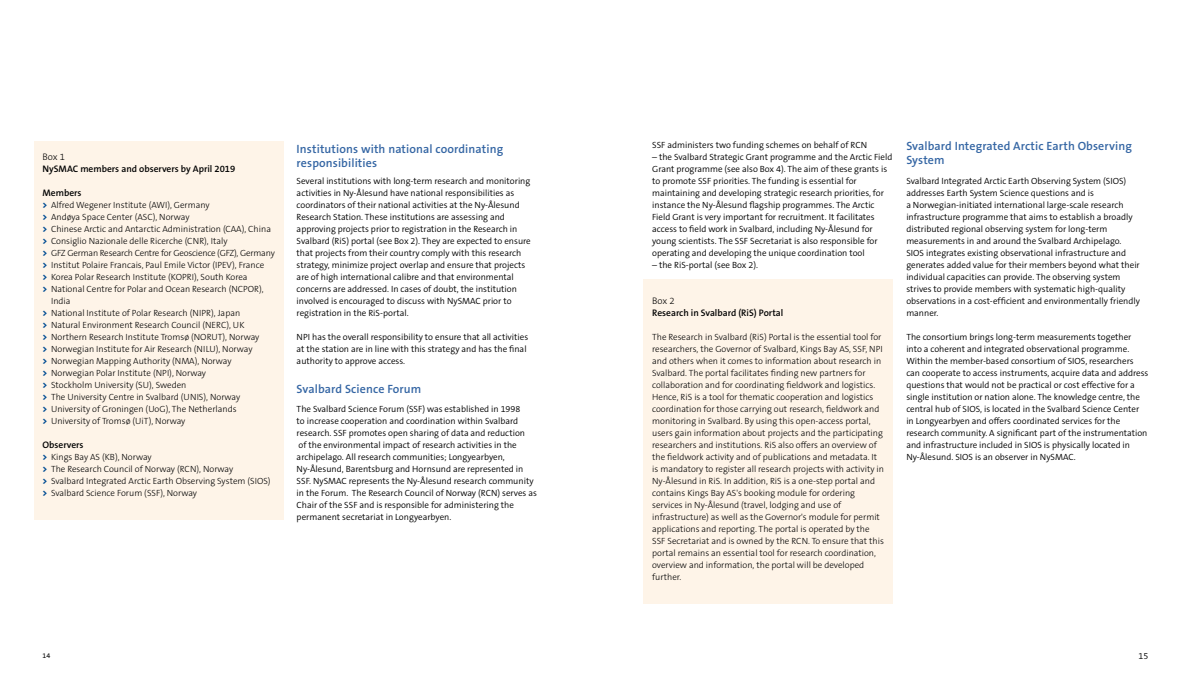
<style>
.page{position:relative;width:1191px;height:681px;background:#fff}
.page>*{position:absolute;margin:0;border:0;box-sizing:border-box;transform-origin:0 0}
.t1{font:600 12px/14px "The Sans B6";letter-spacing:.01em;color:#3566a4}
.t2{font:600 9.5px "The Sans B6";color:#000}
.t3{font:300 9.5px "The Sans B3";letter-spacing:-.01em;color:#000}
.t4{font:300 9px/12px "The Sans B4";color:#000}
.t5{font:300 9px/12px "The Sans B3";color:#000}
.t6{font:300 9px "The Sans B3";letter-spacing:-.02em;color:#000}
.t7{font:7px "The Sans B5 Plain";color:#000}
.s1{font-family:"The Sans B8";font-weight:800;color:#004c93}
</style>
<div class="page">
<div style="left:34px;top:142px;width:249px;height:377px;background:#fef4e8"></div>
<div style="left:643px;top:279px;width:250px;height:324px;background:#fef4e8"></div>
<p class="t3" style="left:43px;top:151px;width:24px">Box 1</p>
<p class="t2" style="left:43px;top:163px;width:194px">NySMAC members and observers by April 2019</p>
<p class="t2" style="left:43px;top:187px;width:41px">Members</p>
<p class="t5" style="left:43px;top:199px;width:169px"><span class="s1">&gt;</span> Alfred Wegener Institute (AWI), Germany</p>
<p class="t5" style="left:43px;top:211px;width:148px"><span class="s1">&gt;</span> Andøya Space Center (ASC), Norway</p>
<p class="t5" style="left:43px;top:223px;width:230px"><span class="s1">&gt;</span> Chinese Arctic and Antarctic Administration (CAA), China</p>
<p class="t5" style="left:43px;top:235px;width:186px"><span class="s1">&gt;</span> Consiglio Nazionale delle Ricerche (CNR), Italy</p>
<p class="t6" style="left:43px;top:248px;width:234px"><span class="s1">&gt;</span> GFZ German Research Centre for Geoscience (GFZ), Germany</p>
<p class="t5" style="left:43px;top:259px;width:223px"><span class="s1">&gt;</span> Institut Polaire Francais, Paul Emile Victor (IPEV), France</p>
<p class="t5" style="left:43px;top:271px;width:207px"><span class="s1">&gt;</span> Korea Polar Research Institute (KOPRI), South Korea</p>
<p class="t5" style="left:43px;top:283px;width:223px"><span class="s1">&gt;</span> National Centre for Polar and Ocean Research (NCPOR),</p>
<p class="t5" style="left:51px;top:295px;width:21px">India</p>
<p class="t5" style="left:43px;top:307px;width:199px"><span class="s1">&gt;</span> National Institute of Polar Research (NIPR), Japan</p>
<p class="t5" style="left:43px;top:319px;width:204px"><span class="s1">&gt;</span> Natural Environment Research Council (NERC), UK</p>
<p class="t5" style="left:43px;top:331px;width:218px"><span class="s1">&gt;</span> Northern Research Institute Tromsø (NORUT), Norway</p>
<p class="t5" style="left:43px;top:343px;width:211px"><span class="s1">&gt;</span> Norwegian Institute for Air Research (NILU), Norway</p>
<p class="t5" style="left:43px;top:355px;width:191px"><span class="s1">&gt;</span> Norwegian Mapping Authority (NMA), Norway</p>
<p class="t5" style="left:43px;top:367px;width:165px"><span class="s1">&gt;</span> Norwegian Polar Institute (NPI), Norway</p>
<p class="t5" style="left:43px;top:379px;width:145px"><span class="s1">&gt;</span> Stockholm University (SU), Sweden</p>
<p class="t5" style="left:43px;top:391px;width:199px"><span class="s1">&gt;</span> The University Centre in Svalbard (UNIS), Norway</p>
<p class="t5" style="left:43px;top:403px;width:196px"><span class="s1">&gt;</span> University of Groningen (UoG), The Netherlands</p>
<p class="t5" style="left:43px;top:415px;width:144px"><span class="s1">&gt;</span> University of Tromsø (UiT), Norway</p>
<p class="t2" style="left:43px;top:439px;width:43px">Observers</p>
<p class="t5" style="left:43px;top:451px;width:230px"><span class="s1">&gt;</span> Kings Bay AS (KB), Norway<br><span class="s1">&gt;</span> The Research Council of Norway (RCN), Norway<br><span class="s1">&gt;</span> Svalbard Integrated Arctic Earth Observing System (SIOS) <span class="s1">&gt;</span> Svalbard Science Forum (SSF), Norway</p>
<h1 class="t1" style="left:297px;top:142px;width:208px">Institutions with national coordinating responsibilities</h1>
<p class="t4" style="left:297px;top:175px;width:236px">Several institutions with long-term research and monitoring activities in Ny-Ålesund have national responsibilities as coordinators of their national activities at the Ny-Ålesund Research Station. These institutions are assessing and approving projects prior to registration in the Research in Svalbard (RiS) portal (see Box 2). They are expected to ensure that projects from their country comply with this research strategy, minimize project overlap and ensure that projects are of high international calibre and that environmental concerns are addressed. In cases of doubt, the institution involved is encouraged to discuss with NySMAC prior to registration in the RiS-portal.</p>
<p class="t4" style="left:297px;top:331px;width:233px">NPI has the overall responsibility to ensure that all activities at the station are in line with this strategy and has the final authority to approve access.</p>
<h1 class="t1" style="left:297px;top:382px;width:126px">Svalbard Science Forum</h1>
<p class="t4" style="left:297px;top:403px;width:242px">The Svalbard Science Forum (SSF) was established in 1998<br>to increase cooperation and coordination within Svalbard research. SSF promotes open sharing of data and reduction<br>of the environmental impact of research activities in the archipelago. All research communities; Longyearbyen, Ny-Ålesund, Barentsburg and Hornsund are represented in SSF. NySMAC represents the Ny-Ålesund research community in the Forum. The Research Council of Norway (RCN) serves as Chair of the SSF and is responsible for administering the permanent secretariat in Longyearbyen.</p>
<p class="t4" style="left:652px;top:139px;width:216px">SSF administers two funding schemes on behalf of RCN</p>
<p class="t4" style="left:652px;top:151px;width:242px">– the Svalbard Strategic Grant programme and the Arctic Field Grant programme (see also Box 4). The aim of these grants is to promote SSF priorities. The funding is essential for maintaining and developing strategic research priorities, for instance the Ny-Ålesund flagship programmes. The Arctic Field Grant is very important for recruitment. It facilitates access to field work in Svalbard, including Ny-Ålesund for young scientists. The SSF Secretariat is also responsible for operating and developing the unique coordination tool</p>
<p class="t4" style="left:652px;top:259px;width:107px">– the RiS-portal (see Box 2).</p>
<p class="t3" style="left:652px;top:295px;width:24px">Box 2</p>
<p class="t2" style="left:652px;top:307px;width:133px">Research in Svalbard (RiS) Portal</p>
<p class="t5" style="left:652px;top:331px;width:233px">The Research in Svalbard (RiS) Portal is the essential tool for researchers, the Governor of Svalbard, Kings Bay AS, SSF, NPI and others when it comes to information about research in Svalbard. The portal facilitates finding new partners for collaboration and for coordinating fieldwork and logistics.<br>Hence, RiS is a tool for thematic cooperation and logistics coordination for those carrying out research, fieldwork and monitoring in Svalbard. By using this open-access portal, users gain information about projects and the participating researchers and institutions. RiS also offers an overview of the fieldwork activity and of publications and metadata. It is mandatory to register all research projects with activity in Ny-Ålesund in RiS. In addition, RiS is a one-step portal and contains Kings Bay AS's booking module for ordering services in Ny-Ålesund (travel, lodging and use of infrastructure) as well as the Governor's module for permit applications and reporting. The portal is operated by the SSF Secretariat and is owned by the RCN. To ensure that this portal remains an essential tool for research coordination, overview and information, the portal will be developed further.</p>
<h1 class="t1" style="left:906px;top:139px;width:227px">Svalbard Integrated Arctic Earth Observing<br>System</h1>
<p class="t4" style="left:906px;top:175px;width:235px">Svalbard Integrated Arctic Earth Observing System (SIOS) addresses Earth System Science questions and is<br>a Norwegian-initiated international large-scale research infrastructure programme that aims to establish a broadly distributed regional observing system for long-term measurements in and around the Svalbard Archipelago.<br>SIOS integrates existing observational infrastructure and generates added value for their members beyond what their individual capacities can provide. The observing system strives to provide members with systematic high-quality observations in a cost-efficient and environmentally friendly manner.</p>
<p class="t4" style="left:906px;top:331px;width:244px">The consortium brings long-term measurements together into a coherent and integrated observational programme.<br>Within the member-based consortium of SIOS, researchers can cooperate to access instruments, acquire data and address questions that would not be practical or cost effective for a single institution or nation alone. The knowledge centre, the central hub of SIOS, is located in the Svalbard Science Center in Longyearbyen and offers coordinated services for the research community. A significant part of the instrumentation and infrastructure included in SIOS is physically located in Ny-Ålesund. SIOS is an observer in NySMAC.</p>
<p class="t7" style="left:43px;top:651px;width:9px">14</p>
<p class="t4" style="left:1138px;top:650px;width:11px">15</p>
</div>
